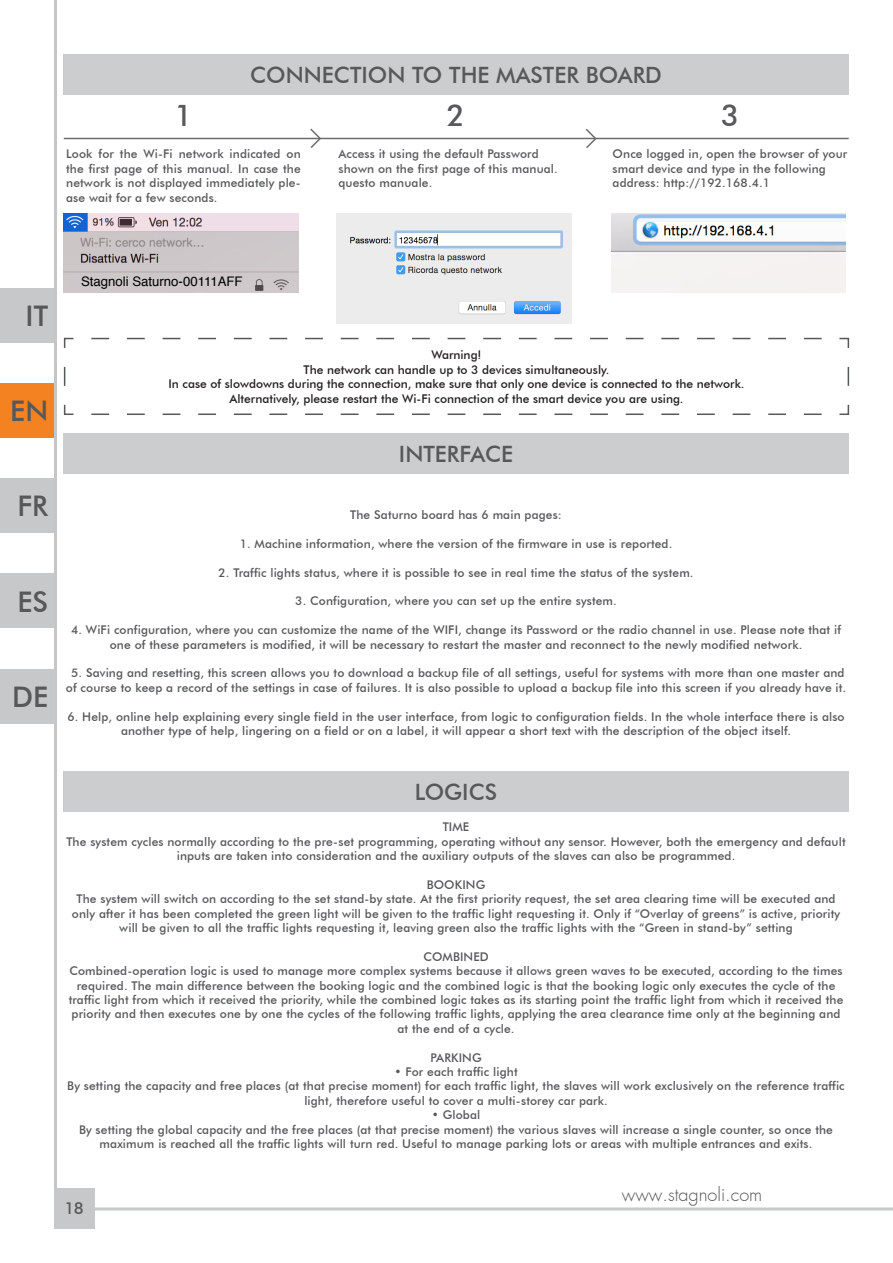
<style>
.page{position:relative;width:893px;height:1263px;background:#fff}
.page>*{position:absolute;margin:0;border:0;box-sizing:border-box;transform-origin:0 0}
.menu2{font:500 30px "Futura BT";color:#58595b}
.titoli{font:500 28.35px "Futura BT";color:#57585a}
.titoli-2{font:500 22.5px "Futura BT";color:#57585a}
.t1{font:300 18px "Futura";color:#57585a}
.t2{font:500 16.5px "Futura BT";color:#57585a}
.t3{font:13.2px "Helvetica";color:#000}
.testo_normale{font:500 12px/14.4px "Futura BT";letter-spacing:.01em;color:#57585a;text-align:center}
.t4{font:500 12px "Futura BT";color:#231f20}
</style>
<div class="page">
<div style="left:54px;top:1189px;width:40px;height:40px;background:#c7c8ca"></div>
<hr style="left:94px;top:1207px;width:799px;height:3px;background:#c7c8ca">
<svg style="left:63px;top:337px;width:787px;height:78px"></svg>
<img style="left:337px;top:214px;width:234px;height:109px">
<img style="left:611px;top:214px;width:235px;height:78px">
<img style="left:64px;top:214px;width:234px;height:78px">
<div style="left:213px;top:214px;width:85px;height:17px;background:#efdee7"></div>
<div style="left:67px;top:274px;width:126px;height:16px;background:#cec7ca"></div>
<hr style="left:64px;top:138px;width:785px;height:1px;background:#6c6d70">
<svg style="left:309px;top:128px;width:13px;height:20px"></svg>
<svg style="left:584px;top:128px;width:14px;height:20px"></svg>
<div style="left:64px;top:54px;width:784px;height:40px;background:#cccdcf"></div>
<div style="left:64px;top:433px;width:784px;height:41px;background:#cccdcf"></div>
<div style="left:64px;top:771px;width:784px;height:41px;background:#cccdcf"></div>
<div style="left:0;top:288px;width:54px;height:54px;background:#c7c8ca"></div>
<div style="left:0;top:383px;width:54px;height:54px;background:#f58220"></div>
<div style="left:0;top:478px;width:54px;height:55px;background:#c7c8ca"></div>
<div style="left:0;top:574px;width:54px;height:54px;background:#c7c8ca"></div>
<hr style="left:54px;top:0;width:3px;height:1189px;background:#c6c6c6">
<div style="left:0;top:669px;width:54px;height:54px;background:#c7c8ca"></div>
<p class="titoli-2" style="left:250px;top:61px;width:413px">CONNECTION TO THE MASTER BOARD</p>
<p class="menu2" style="left:174px;top:97px;width:20px">1</p>
<p class="menu2" style="left:447px;top:97px;width:20px">2</p>
<p class="menu2" style="left:721px;top:97px;width:20px">3</p>
<p class="testo_normale" style="left:66px;top:147px;width:236px;text-align:justify">Look for the Wi-Fi network indicated on the first page of this manual. In case the network is not displayed immediately ple&shy;ase wait for a few seconds.</p>
<p class="testo_normale" style="left:338px;top:147px;width:221px;text-align:left">Access it using the default Password shown on the first page of this manual. questo manuale.</p>
<p class="testo_normale" style="left:613px;top:147px;width:236px;text-align:left">Once logged in, open the browser of your smart device and type in the following address: http://192.168.4.1</p>
<p class="titoli" style="left:26px;top:299px;width:24px">IT</p>
<p class="titoli" style="left:10px;top:394px;width:39px">EN</p>
<p class="titoli" style="left:17px;top:489px;width:32px">FR</p>
<p class="titoli" style="left:18px;top:584px;width:32px">ES</p>
<p class="titoli" style="left:12px;top:680px;width:38px">DE</p>
<p class="t3" style="left:81px;top:272px;width:163px">Stagnoli Saturno-00111AFF</p>
<p class="t4" style="left:431px;top:348px;width:52px">Warning!</p>
<p class="t4" style="left:304px;top:362px;width:307px">The network can handle up to 3 devices simultaneously.</p>
<p class="t4" style="left:168px;top:377px;width:577px">In case of slowdowns during the connection, make sure that only one device is connected to the network.</p>
<p class="t4" style="left:230px;top:391px;width:455px">Alternatively, please restart the Wi-Fi connection of the smart device you are using.</p>
<p class="titoli-2" style="left:399px;top:440px;width:116px">INTERFACE</p>
<p class="testo_normale" style="left:350px;top:507px;width:213px">The Saturno board has 6 main pages:</p>
<p class="testo_normale" style="left:240px;top:536px;width:434px">1. Machine information, where the version of the firmware in use is reported.</p>
<p class="testo_normale" style="left:219px;top:565px;width:476px">2. Traffic lights status, where it is possible to see in real time the status of the system.</p>
<p class="testo_normale" style="left:295px;top:594px;width:323px">3. Configuration, where you can set up the entire system.</p>
<p class="testo_normale" style="left:71px;top:623px;width:771px">4. WiFi configuration, where you can customize the name of the WIFI, change its Password or the radio channel in use. Please note that if one of these parameters is modified, it will be necessary to restart the master and reconnect to the newly modified network.</p>
<p class="testo_normale" style="left:66px;top:666px;width:782px">5. Saving and resetting, this screen allows you to download a backup file of all settings, useful for systems with more than one master and of course to keep a record of the settings in case of failures. It is also possible to upload a backup file into this screen if you already have it.</p>
<p class="testo_normale" style="left:67px;top:709px;width:779px">6. Help, online help explaining every single field in the user interface, from logic to configuration fields. In the whole interface there is also another type of help, lingering on a field or on a label, it will appear a short text with the description of the object itself.</p>
<p class="titoli-2" style="left:415px;top:778px;width:84px">LOGICS</p>
<p class="testo_normale" style="left:443px;top:820px;width:28px">TIME</p>
<p class="testo_normale" style="left:66px;top:834px;width:781px">The system cycles normally according to the pre-set programming, operating without any sensor. However, both the emergency and default inputs are taken into consideration and the auxiliary outputs of the slaves can also be programmed.</p>
<p class="testo_normale" style="left:427px;top:877px;width:60px">BOOKING</p>
<p class="testo_normale" style="left:72px;top:892px;width:770px">The system will switch on according to the set stand-by state. At the first priority request, the set area clearing time will be executed and only after it has been completed the green light will be given to the traffic light requesting it. Only if “Overlay of greens” is active, priority will be given to all the traffic lights requesting it, leaving green also the traffic lights with the “Green in stand-by” setting</p>
<p class="testo_normale" style="left:423px;top:949px;width:67px">COMBINED</p>
<p class="testo_normale" style="left:69px;top:964px;width:776px">Combined-operation logic is used to manage more complex systems because it allows green waves to be executed, according to the times required. The main difference between the booking logic and the combined logic is that the booking logic only executes the cycle of the traffic light from which it received the priority, while the combined logic takes as its starting point the traffic light from which it received the priority and then executes one by one the cycles of the following traffic lights, applying the area clearance time only at the beginning and at the end of a cycle.</p>
<p class="testo_normale" style="left:430px;top:1050px;width:53px">PARKING</p>
<p class="testo_normale" style="left:394px;top:1064px;width:125px">• For each traffic light</p>
<p class="testo_normale" style="left:67px;top:1079px;width:779px">By setting the capacity and free places (at that precise moment) for each traffic light, the slaves will work exclusively on the reference traffic light, therefore useful to cover a multi-storey car park.</p>
<p class="testo_normale" style="left:432px;top:1108px;width:50px">• Global</p>
<p class="testo_normale" style="left:79px;top:1122px;width:755px">By setting the global capacity and the free places (at that precise moment) the various slaves will increase a single counter, so once the maximum is reached all the traffic lights will turn red. Useful to manage parking lots or areas with multiple entrances and exits.</p>
<h3 class="t2" style="left:65px;top:1198px;width:21px">18</h3>
<h3 class="t1" style="left:622px;top:1182px;width:142px">www.stagnoli.com</h3>
</div>
